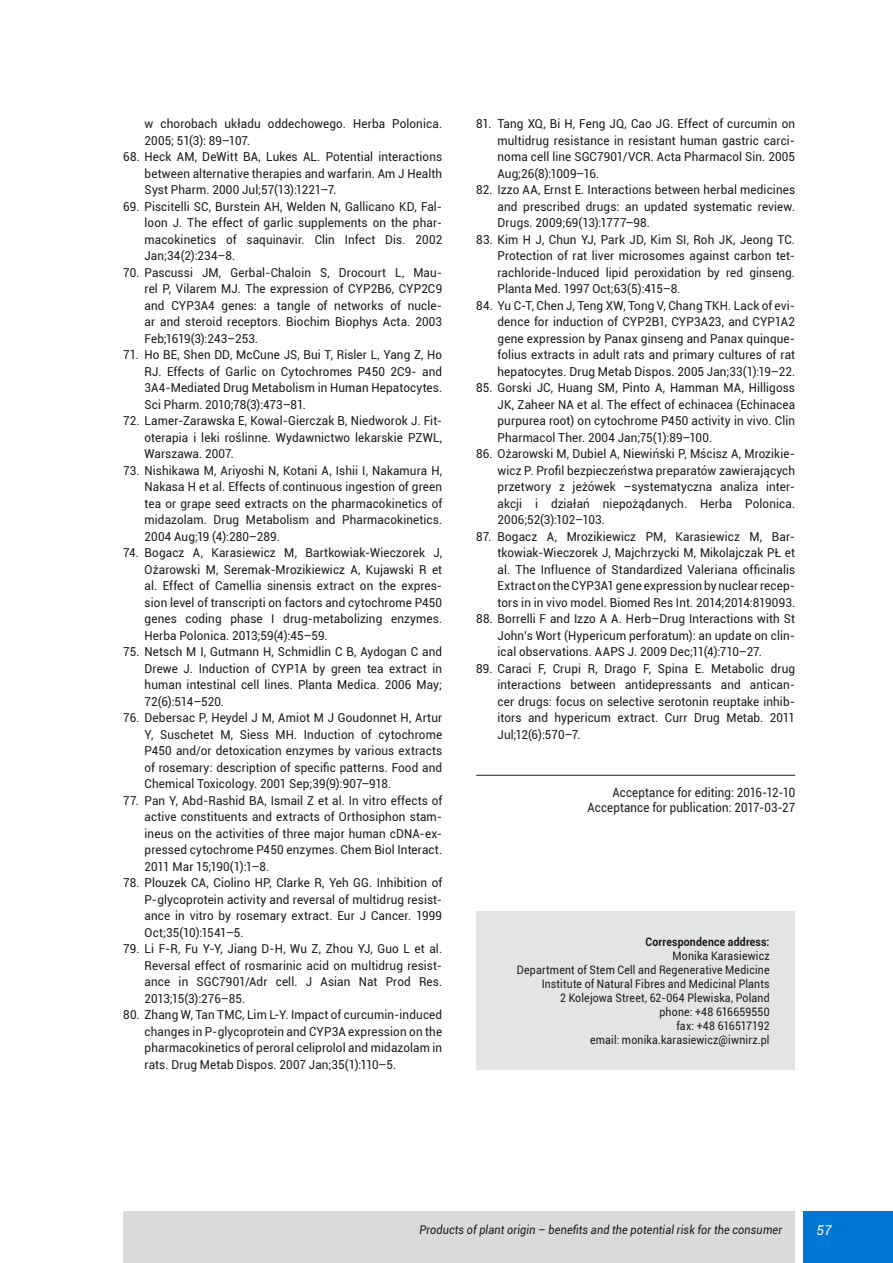
<style>
.page{position:relative;width:893px;height:1263px;background:#fff}
.page>*{position:absolute;margin:0;border:0;box-sizing:border-box;transform-origin:0 0}
.t1{font:italic 13.5px "Roboto";color:#fff}
.Acceptance{font:12.75px/15.3px "Roboto";letter-spacing:.015em;color:#1a171c;text-align:right;scale:.9 1}
.Pismiennictwo{font:12.3px/16.5px "Roboto";letter-spacing:.01em;color:#1a171c;text-align:justify;scale:.95 1}
.t2{font:italic 12px "Roboto";letter-spacing:.015em;color:#1a171c;scale:.9 1}
.ADRES{font:11.7px "Roboto";letter-spacing:.015em;color:#1a171c;scale:.9 1}
.ADRES-2{font:700 11.7px "Roboto";letter-spacing:.02em;color:#1a171c;scale:.9 1}
</style>
<div class="page">
<div style="left:804px;top:1212px;width:89px;height:51px;background:#0077d2"></div>
<div style="left:123px;top:1212px;width:672px;height:51px;background:#d9dadb"></div>
<hr style="left:476px;top:775px;width:319px;height:1px;background:#1a171c">
<div style="left:476px;top:911px;width:319px;height:158px;background:#e3e4e5"></div>
<p class="Pismiennictwo" style="left:145px;top:115px;width:315px">w chorobach układu oddechowego. Herba Polonica.<br>2005; 51(3): 89–107.</p>
<p class="Pismiennictwo" style="left:145px;top:148px;width:315px;text-indent:-21px">68. Heck AM, DeWitt BA, Lukes AL. Potential interactions between alternative therapies and warfarin. Am J Health Syst Pharm. 2000 Jul;57(13):1221–7.</p>
<p class="Pismiennictwo" style="left:145px;top:198px;width:315px;text-indent:-21px">69. Piscitelli SC, Burstein AH, Welden N, Gallicano KD, Fal‑ loon J. The effect of garlic supplements on the phar‑ macokinetics of saquinavir. Clin Infect Dis. 2002<br>Jan;34(2):234–8.</p>
<p class="Pismiennictwo" style="left:145px;top:264px;width:315px;text-indent:-21px">70. Pascussi JM, Gerbal‑Chaloin S, Drocourt L, Mau‑ rel P, Vilarem MJ. The expression of CYP2B6, CYP2C9 and CYP3A4 genes: a tangle of networks of nucle‑ ar and steroid receptors. Biochim Biophys Acta. 2003<br>Feb;1619(3):243–253.</p>
<p class="Pismiennictwo" style="left:145px;top:346px;width:315px;text-indent:-21px">71. Ho BE, Shen DD, McCune JS, Bui T, Risler L, Yang Z, Ho RJ. Effects of Garlic on Cytochromes P450 2C9- and 3A4- Mediated Drug Metabolism in Human Hepatocytes.<br>Sci Pharm. 2010;78(3):473–81.</p>
<p class="Pismiennictwo" style="left:145px;top:412px;width:315px;text-indent:-21px">72. Lamer‑Zarawska E, Kowal‑Gierczak B, Niedworok J. Fit‑ oterapia i leki roślinne. Wydawnictwo lekarskie PZWL, Warszawa. 2007.</p>
<p class="Pismiennictwo" style="left:145px;top:462px;width:315px;text-indent:-21px">73. Nishikawa M, Ariyoshi N, Kotani A, Ishii I, Nakamura H, Nakasa H et al. Effects of continuous ingestion of green tea or grape seed extracts on the pharmacokinetics of midazolam. Drug Metabolism and Pharmacokinetics.<br>2004 Aug;19 (4):280–289.</p>
<p class="Pismiennictwo" style="left:145px;top:544px;width:315px;text-indent:-21px">74. Bogacz A, Karasiewicz M, Bartkowiak‑Wieczorek J, Ożarowski M, Seremak‑Mrozikiewicz A, Kujawski R et al. Effect of Camellia sinensis extract on the expres‑ sion level of transcripti on factors and cytochrome P450 genes coding phase I drug‑metabolizing enzymes.<br>Herba Polonica. 2013;59(4):45–59.</p>
<p class="Pismiennictwo" style="left:145px;top:643px;width:315px;text-indent:-21px">75. Netsch M I, Gutmann H, Schmidlin C B, Aydogan C and Drewe J. Induction of CYP1A by green tea extract in human intestinal cell lines. Planta Medica. 2006 May; 72(6):514–520.</p>
<p class="Pismiennictwo" style="left:145px;top:709px;width:315px;text-indent:-21px">76. Debersac P, Heydel J M, Amiot M J Goudonnet H, Artur Y, Suschetet M, Siess MH. Induction of cytochrome P450 and/or detoxication enzymes by various extracts of rosemary: description of specific patterns. Food and Chemical Toxicology. 2001 Sep;39(9):907–918.</p>
<p class="Pismiennictwo" style="left:145px;top:792px;width:315px;text-indent:-21px">77. Pan Y, Abd‑Rashid BA, Ismail Z et al. In vitro effects of active constituents and extracts of Orthosiphon stam‑ ineus on the activities of three major human cDNA‑ex‑ pressed cytochrome P450 enzymes. Chem Biol Interact.<br>2011 Mar 15;190(1):1–8.</p>
<p class="Pismiennictwo" style="left:145px;top:874px;width:315px;text-indent:-21px">78. Plouzek CA, Ciolino HP, Clarke R, Yeh GG. Inhibition of P‑glycoprotein activity and reversal of multidrug resist‑ ance in vitro by rosemary extract. Eur J Cancer. 1999<br>Oct;35(10):1541–5.</p>
<p class="Pismiennictwo" style="left:145px;top:940px;width:315px;text-indent:-21px">79. Li F‑R, Fu Y‑Y, Jiang D‑H, Wu Z, Zhou YJ, Guo L et al.<br>Reversal effect of rosmarinic acid on multidrug resist‑ ance in SGC7901/Adr cell. J Asian Nat Prod Res.<br>2013;15(3):276–85.</p>
<p class="Pismiennictwo" style="left:145px;top:1006px;width:315px;text-indent:-21px">80. Zhang W, Tan TMC, Lim L‑Y. Impact of curcumin‑induced changes in P‑glycoprotein and CYP3A expression on the pharmacokinetics of peroral celiprolol and midazolam in rats. Drug Metab Dispos. 2007 Jan;35(1):110–5.</p>
<p class="Pismiennictwo" style="left:497px;top:115px;width:315px;text-indent:-21px">81. Tang XQ, Bi H, Feng JQ, Cao JG. Effect of curcumin on multidrug resistance in resistant human gastric carci‑ noma cell line SGC7901/VCR. Acta Pharmacol Sin. 2005<br>Aug;26(8):1009–16.</p>
<p class="Pismiennictwo" style="left:497px;top:181px;width:315px;text-indent:-21px">82. Izzo AA, Ernst E. Interactions between herbal medicines and prescribed drugs: an updated systematic review.<br>Drugs. 2009;69(13):1777–98.</p>
<p class="Pismiennictwo" style="left:497px;top:231px;width:315px;text-indent:-21px">83. Kim H J, Chun YJ, Park JD, Kim SI, Roh JK, Jeong TC.<br>Protection of rat liver microsomes against carbon tet‑ rachloride‑lnduced lipid peroxidation by red ginseng.<br>Planta Med. 1997 Oct;63(5):415–8.</p>
<p class="Pismiennictwo" style="left:497px;top:297px;width:315px;text-indent:-21px">84. Yu C‑T, Chen J, Teng XW, Tong V, Chang TKH. Lack of evi‑ dence for induction of CYP2B1, CYP3A23, and CYP1A2 gene expression by Panax ginseng and Panax quinque‑ folius extracts in adult rats and primary cultures of rat hepatocytes. Drug Metab Dispos. 2005 Jan;33(1):19–22.</p>
<p class="Pismiennictwo" style="left:497px;top:379px;width:315px;text-indent:-21px">85. Gorski JC, Huang SM, Pinto A, Hamman MA, Hilligoss JK, Zaheer NA et al. The effect of echinacea (Echinacea purpurea root) on cytochrome P450 activity in vivo. Clin Pharmacol Ther. 2004 Jan;75(1):89–100.</p>
<p class="Pismiennictwo" style="left:497px;top:445px;width:315px;text-indent:-21px">86. Ożarowski M, Dubiel A, Niewiński P, Mścisz A, Mrozikie‑ wicz P. Profil bezpieczeństwa preparatów zawierających przetwory z jeżówek –systematyczna analiza inter‑ akcji i działań niepożądanych. Herba Polonica.<br>2006;52(3):102–103.</p>
<p class="Pismiennictwo" style="left:497px;top:528px;width:315px;text-indent:-21px">87. Bogacz A, Mrozikiewicz PM, Karasiewicz M, Bar‑ tkowiak‑Wieczorek J, Majchrzycki M, Mikolajczak PŁ et al. The Influence of Standardized Valeriana officinalis Extract on the CYP3A1 gene expression by nuclear recep‑ tors in in vivo model. Biomed Res Int. 2014;2014:819093.</p>
<p class="Pismiennictwo" style="left:497px;top:610px;width:315px;text-indent:-21px">88. Borrelli F and Izzo A A. Herb–Drug Interactions with St John’s Wort (Hypericum perforatum): an update on clin‑ ical observations. AAPS J. 2009 Dec;11(4):710–27.</p>
<p class="Pismiennictwo" style="left:497px;top:660px;width:315px;text-indent:-21px">89. Caraci F, Crupi R, Drago F, Spina E. Metabolic drug interactions between antidepressants and antican‑ cer drugs: focus on selective serotonin reuptake inhib‑ itors and hypericum extract. Curr Drug Metab. 2011<br>Jul;12(6):570–7.</p>
<p class="Acceptance" style="left:587px;top:784px;width:232px">Acceptance for editing: 2016-12-10<br>Acceptance for publication: 2017-03-27</p>
<p class="ADRES-2" style="left:646px;top:933px;width:139px">Correspondence address:</p>
<p class="ADRES" style="left:672px;top:947px;width:109px">Monika Karasiewicz</p>
<p class="ADRES" style="left:517px;top:961px;width:282px">Department of Stem Cell and Regenerative Medicine</p>
<p class="ADRES" style="left:542px;top:975px;width:255px">Institute of Natural Fibres and Medicinal Plants</p>
<p class="ADRES" style="left:560px;top:989px;width:234px">2 Kolejowa Street, 62- 064 Plewiska, Poland</p>
<p class="ADRES" style="left:659px;top:1003px;width:124px">phone: +48 616659550</p>
<p class="ADRES" style="left:676px;top:1017px;width:105px">fax: +48 616517192</p>
<p class="ADRES" style="left:590px;top:1031px;width:201px">email: monika.karasiewicz@iwnirz.pl</p>
<p class="t2" style="left:420px;top:1221px;width:404px">Products of plant origin – benefits and the potential risk for the consumer</p>
<p class="t1" style="left:816px;top:1220px;width:17px">57</p>
</div>
